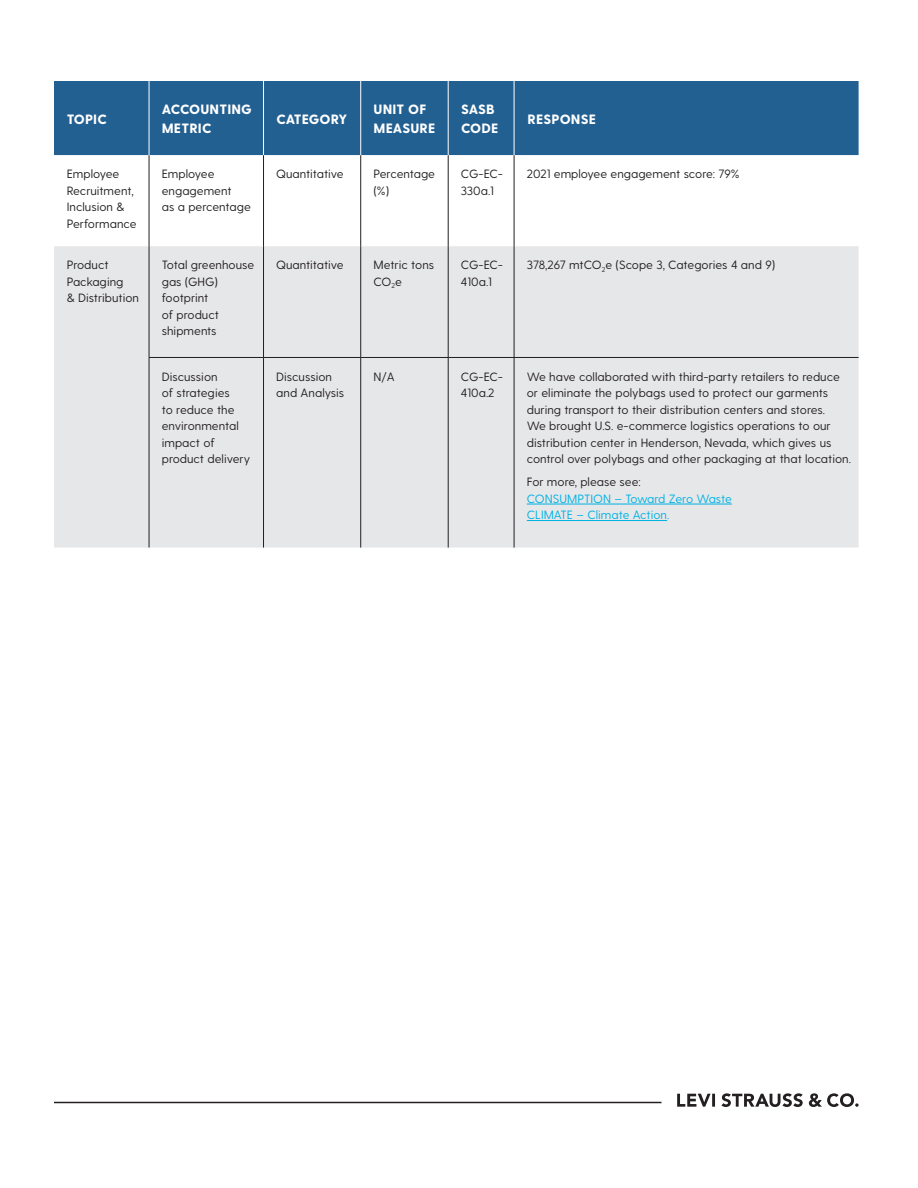
<style>
.page{position:relative;width:918px;height:1188px;background:#fff}
.page>*{position:absolute;margin:0;border:0;box-sizing:border-box;transform-origin:0 0}
.t1{font:800 13.5px/19.5px "Greycliff CF";letter-spacing:.01em;color:#fff}
.t2{font:800 13.5px "Greycliff CF";letter-spacing:-.01em;color:#fff}
.t3{font:12px/16.5px "Greycliff CF";color:#231f20}
.t4{font:12px/16.5px "Greycliff CF";color:#00b2e3}
.s1{color:#231f20}
</style>
<div class="page">
<svg style="left:677px;top:1093px;width:182px;height:14px"></svg>
<hr style="left:54px;top:1102px;width:608px;height:1px;background:#241f21">
<div style="left:54px;top:81px;width:805px;height:74px;background:#236092"></div>
<svg style="left:54px;top:155px;width:805px;height:91px"></svg>
<div style="left:54px;top:246px;width:805px;height:302px;background:#e6e7e9"></div>
<hr style="left:149px;top:81px;width:1px;height:74px;background:#fff">
<hr style="left:263px;top:81px;width:1px;height:74px;background:#fff">
<hr style="left:360px;top:81px;width:1px;height:74px;background:#fff">
<hr style="left:448px;top:81px;width:1px;height:74px;background:#fff">
<hr style="left:514px;top:81px;width:1px;height:74px;background:#fff">
<hr style="left:149px;top:155px;width:1px;height:91px;background:#231f20">
<hr style="left:263px;top:155px;width:1px;height:91px;background:#231f20">
<hr style="left:360px;top:155px;width:1px;height:91px;background:#231f20">
<hr style="left:448px;top:155px;width:1px;height:91px;background:#231f20">
<hr style="left:514px;top:155px;width:1px;height:91px;background:#231f20">
<hr style="left:149px;top:246px;width:1px;height:111px;background:#231f20">
<hr style="left:263px;top:246px;width:1px;height:111px;background:#231f20">
<hr style="left:360px;top:246px;width:1px;height:111px;background:#231f20">
<hr style="left:448px;top:246px;width:1px;height:111px;background:#231f20">
<hr style="left:514px;top:246px;width:1px;height:111px;background:#231f20">
<hr style="left:149px;top:358px;width:1px;height:190px;background:#231f20">
<hr style="left:263px;top:358px;width:1px;height:190px;background:#231f20">
<hr style="left:360px;top:358px;width:1px;height:190px;background:#231f20">
<hr style="left:448px;top:358px;width:1px;height:190px;background:#231f20">
<hr style="left:514px;top:358px;width:1px;height:190px;background:#231f20">
<hr style="left:149px;top:357px;width:115px;height:1px;background:#231f20">
<hr style="left:264px;top:357px;width:97px;height:1px;background:#231f20">
<hr style="left:361px;top:357px;width:87px;height:1px;background:#231f20">
<hr style="left:448px;top:357px;width:66px;height:1px;background:#231f20">
<hr style="left:514px;top:357px;width:345px;height:1px;background:#231f20">
<hr style="left:527px;top:504px;width:205px;height:1px;background:#00b2e3">
<hr style="left:527px;top:520px;width:140px;height:1px;background:#00b2e3">
<p class="t1" style="left:67px;top:110px;width:42px">TOPIC</p>
<p class="t1" style="left:162px;top:100px;width:91px">ACCOUNTING<br>METRIC</p>
<p class="t2" style="left:276px;top:111px;width:73px">CATEGORY</p>
<p class="t1" style="left:374px;top:100px;width:63px">UNIT OF<br>MEASURE</p>
<p class="t1" style="left:461px;top:100px;width:39px">SASB<br>CODE</p>
<p class="t1" style="left:528px;top:110px;width:70px">RESPONSE</p>
<p class="t3" style="left:67px;top:166px;width:71px">Employee<br>Recruitment,<br>Inclusion &amp;<br>Performance</p>
<p class="t3" style="left:162px;top:166px;width:91px">Employee engagement<br>as a percentage</p>
<p class="t3" style="left:276px;top:166px;width:69px">Quantitative</p>
<p class="t3" style="left:373px;top:166px;width:63px">Percentage (%)</p>
<p class="t3" style="left:461px;top:166px;width:44px">CG-EC-<br>330a.1</p>
<p class="t3" style="left:527px;top:166px;width:214px">2021 employee engagement score: 79%</p>
<p class="t3" style="left:67px;top:257px;width:74px">Product<br>Packaging<br>&amp; Distribution</p>
<p class="t3" style="left:162px;top:257px;width:94px">Total greenhouse gas (GHG) footprint<br>of product shipments</p>
<p class="t3" style="left:276px;top:257px;width:69px">Quantitative</p>
<p class="t3" style="left:373px;top:257px;width:62px">Metric tons<br>CO<sub>2</sub>e</p>
<p class="t3" style="left:461px;top:257px;width:44px">CG-EC-<br>410a.1</p>
<p class="t3" style="left:527px;top:257px;width:250px">378,267 mtCO<sub>2</sub>e (Scope 3, Categories 4 and 9)</p>
<p class="t3" style="left:162px;top:368px;width:90px">Discussion<br>of strategies<br>to reduce the environmental impact of product delivery</p>
<p class="t3" style="left:276px;top:368px;width:70px">Discussion and Analysis</p>
<p class="t3" style="left:373px;top:368px;width:23px">N/A</p>
<p class="t3" style="left:461px;top:368px;width:44px">CG-EC-<br>410a.2</p>
<p class="t3" style="left:527px;top:368px;width:326px">We have collaborated with third-party retailers to reduce or eliminate the polybags used to protect our garments during transport to their distribution centers and stores.<br>We brought U.S. e-commerce logistics operations to our distribution center in Henderson, Nevada, which gives us control over polybags and other packaging at that location.</p>
<p class="t4" style="left:527px;top:474px;width:207px"><span class="s1">For more, please see:<br></span>CONSUMPTION – Toward Zero Waste<br>CLIMATE – Climate Action.</p>
</div>
